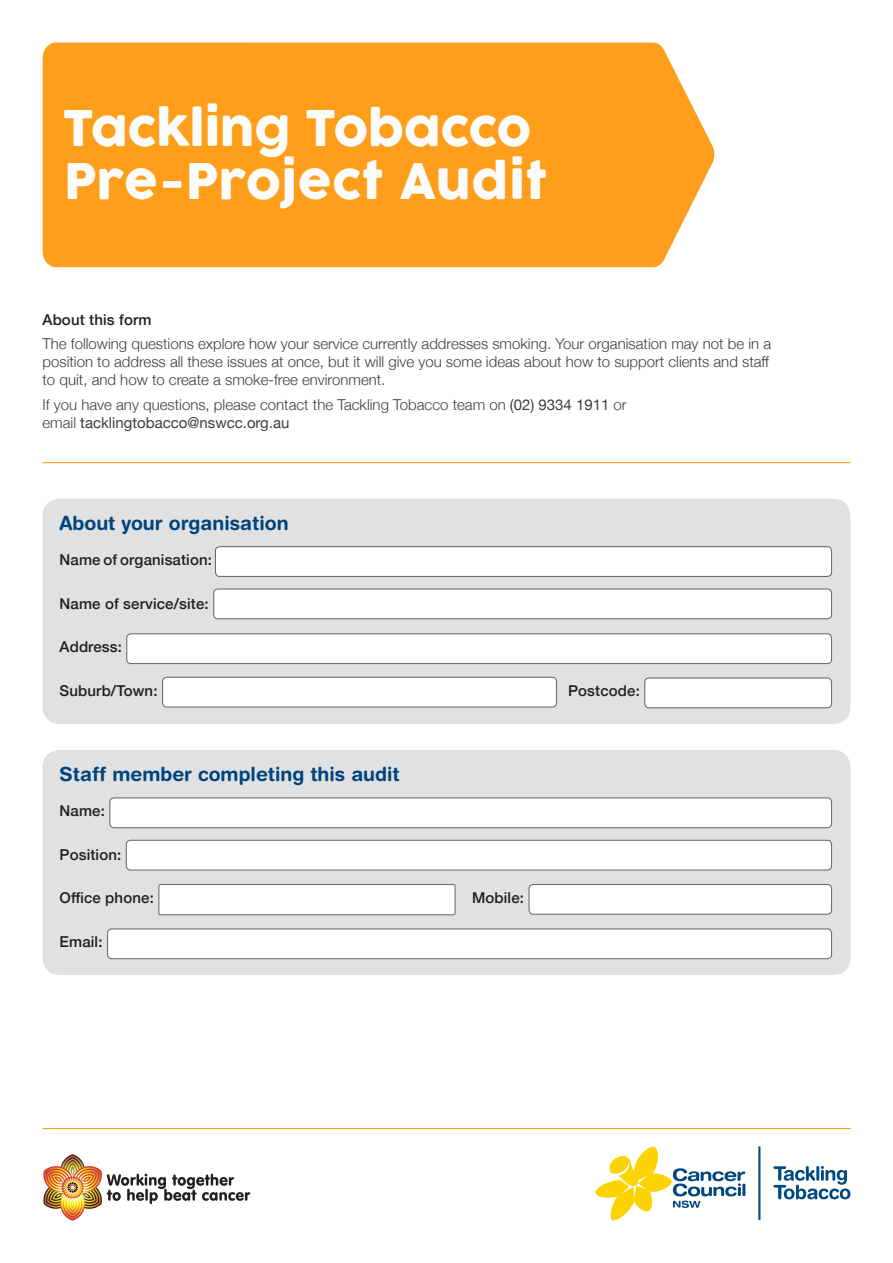
<style>
.page{position:relative;width:893px;height:1263px;background:#fff}
.page>*{position:absolute;margin:0;border:0;box-sizing:border-box;transform-origin:0 0}
.HEADLINE-1{font:48px/52.5px "COCOGOOSE";color:#fcfcfc}
.HEADLINE_3{font:700 19.5px "Helvetica Rounded LT Std";color:#00447e}
.BODY{font:300 15px/18px "Helvetica Neue";color:#3e3e3f}
.BODY-2{font:500 15px "Helvetica Neue";letter-spacing:.01em;color:#231f20}
.s1{font-weight:400}
</style>
<div class="page">
<img style="left:43px;top:1154px;width:207px;height:67px">
<svg style="left:595px;top:1146px;width:150px;height:74px"></svg>
<svg style="left:773px;top:1166px;width:77px;height:33px"></svg>
<hr style="left:758px;top:1146px;width:2px;height:74px;background:#0b4a82">
<hr style="left:43px;top:1128px;width:807px;height:1px;background:#ff9e1b">
<div style="left:43px;top:43px;width:672px;height:224px;background:#ff9e1b"></div>
<hr style="left:43px;top:462px;width:807px;height:1px;background:#ff9e1b">
<div style="left:43px;top:499px;width:807px;height:225px;background:#e1e1e1;border-radius:17px"></div>
<div style="left:215px;top:547px;width:616px;height:29px;background:#fff;border-radius:4px"></div>
<div style="left:215px;top:546px;width:617px;height:31px;border:1px solid #6b6b6b;border-radius:4px"></div>
<div style="left:214px;top:589px;width:617px;height:30px;background:#fff;border-radius:4px"></div>
<div style="left:213px;top:588px;width:619px;height:31px;border:1px solid #6b6b6b;border-radius:4px"></div>
<div style="left:127px;top:634px;width:704px;height:29px;background:#fff;border-radius:4px"></div>
<div style="left:126px;top:633px;width:706px;height:31px;border:1px solid #6b6b6b;border-radius:4px"></div>
<div style="left:163px;top:677px;width:393px;height:30px;background:#fff;border-radius:4px"></div>
<div style="left:162px;top:677px;width:395px;height:30px;border:1px solid #6b6b6b;border-radius:4px"></div>
<div style="left:645px;top:678px;width:186px;height:30px;background:#fff;border-radius:4px"></div>
<div style="left:644px;top:677px;width:188px;height:31px;border:1px solid #6b6b6b;border-radius:4px"></div>
<div style="left:43px;top:750px;width:807px;height:225px;background:#e1e1e1;border-radius:17px"></div>
<div style="left:110px;top:798px;width:721px;height:30px;background:#fff;border-radius:4px"></div>
<div style="left:109px;top:797px;width:723px;height:31px;border:1px solid #6b6b6b;border-radius:4px"></div>
<div style="left:126px;top:840px;width:705px;height:30px;background:#fff;border-radius:4px"></div>
<div style="left:126px;top:840px;width:706px;height:30px;border:1px solid #6b6b6b;border-radius:4px"></div>
<div style="left:159px;top:884px;width:296px;height:31px;background:#fff;border-radius:2px"></div>
<div style="left:158px;top:884px;width:298px;height:31px;border:1px solid #6b6b6b;border-radius:2px"></div>
<div style="left:529px;top:884px;width:302px;height:30px;background:#fff;border-radius:4px"></div>
<div style="left:528px;top:884px;width:304px;height:31px;border:1px solid #6b6b6b;border-radius:4px"></div>
<div style="left:108px;top:929px;width:723px;height:30px;background:#fff;border-radius:4px"></div>
<div style="left:107px;top:928px;width:725px;height:31px;border:1px solid #6b6b6b;border-radius:4px"></div>
<p class="HEADLINE-1" style="left:62px;top:103px;width:486px">Tackling Tobacco<br>Pre-Project Audit</p>
<p class="BODY-2" style="left:43px;top:308px;width:111px">About this form</p>
<p class="BODY" style="left:43px;top:334px;width:730px">The following questions explore how your service currently addresses smoking. Your organisation may not be in a position to address all these issues at once, but it will give you some ideas about how to support clients and staff to quit, and how to create a smoke-free environment.</p>
<p class="BODY" style="left:43px;top:394px;width:586px">If you have any questions, please contact the Tackling Tobacco team on <span class="s1">(02) 9334 1911</span> or email <span class="s1">tacklingtobacco@nswcc.org.au</span></p>
<p class="HEADLINE_3" style="left:60px;top:511px;width:231px">About your organisation</p>
<p class="BODY-2" style="left:60px;top:548px;width:154px">Name of organisation:</p>
<p class="BODY-2" style="left:60px;top:591px;width:151px">Name of service/site:</p>
<p class="BODY-2" style="left:60px;top:635px;width:64px">Address:</p>
<p class="BODY-2" style="left:60px;top:678px;width:100px">Suburb/Town:</p>
<p class="BODY-2" style="left:568px;top:678px;width:73px">Postcode:</p>
<p class="HEADLINE_3" style="left:60px;top:762px;width:342px">Staff member completing this audit</p>
<p class="BODY-2" style="left:60px;top:799px;width:47px">Name:</p>
<p class="BODY-2" style="left:60px;top:842px;width:63px">Position:</p>
<p class="BODY-2" style="left:60px;top:886px;width:96px">Office phone:</p>
<p class="BODY-2" style="left:472px;top:886px;width:54px">Mobile:</p>
<p class="BODY-2" style="left:60px;top:929px;width:44px">Email:</p>
</div>
